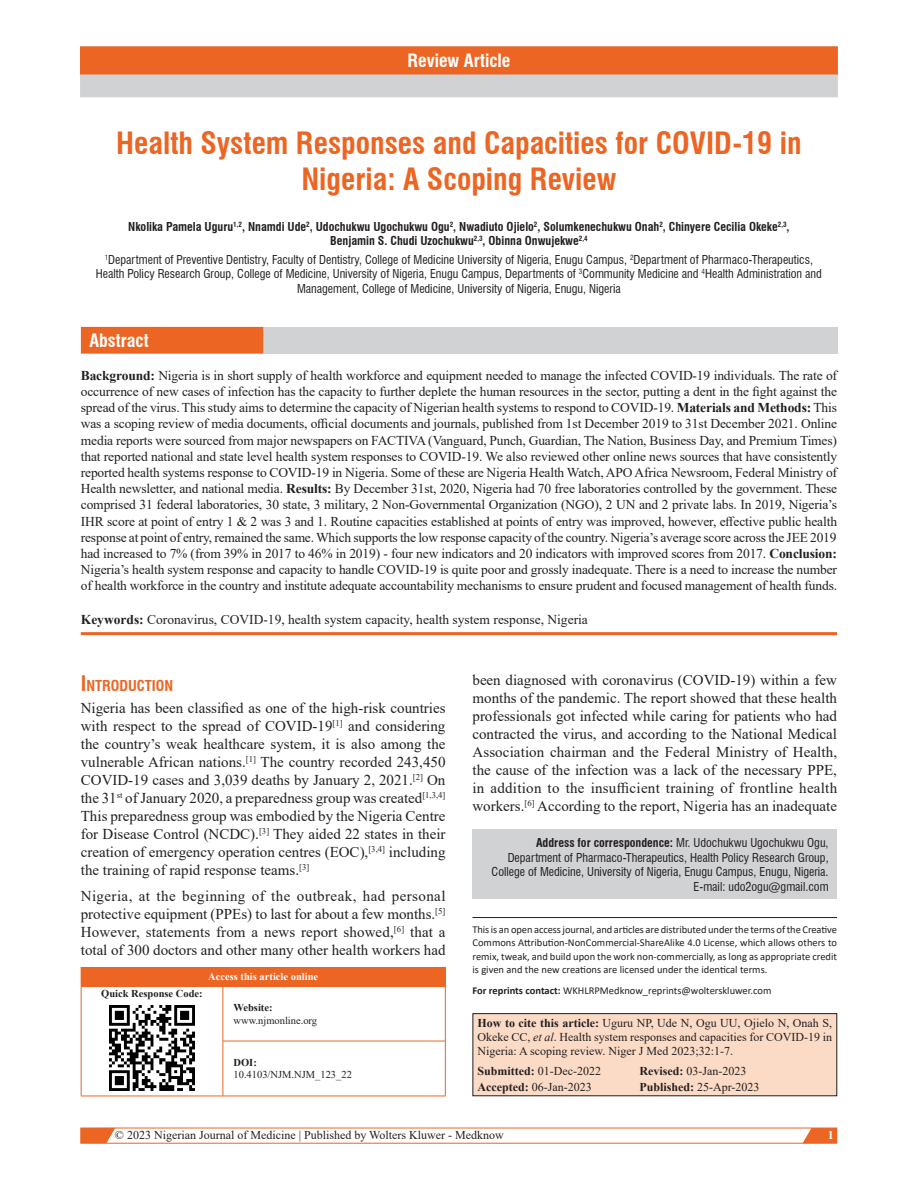
<style>
.page{position:relative;width:918px;height:1188px;background:#fff}
.page>*{position:absolute;margin:0;border:0;box-sizing:border-box;transform-origin:0 0}
.t1{font:700 condensed 30px/36px "Swiss 721 BT";color:#ec6523;text-align:center}
.t2{font:700 condensed 18px "Swiss 721 BT";color:#fff}
.t3{font:15px/18px "Times New Roman";color:#231f20;text-align:justify}
.t4{font:700 condensed 14.7px "Swiss 721 BT";color:#ec6523}
.t5{font:13.5px/16.2px "Times New Roman";color:#231f20;text-align:justify}
.t6{font:condensed 12px/14.4px "Swiss 721 BT";color:#231f20;text-align:right}
.t7{font:12px/14.4px "Times New Roman";color:#231f20;text-align:justify}
.t8{font:700 condensed 12px/14.4px "Swiss 721 BT";color:#231f20;text-align:center}
.t9{font:700 12px "Times New Roman";color:#fff}
.t10{font:10.5px/13.5px "Calibri";color:#231f20;text-align:justify}
.t11{font:10.5px "Times New Roman";color:#231f20}
.t12{font:700 10.5px "Times New Roman";color:#231f20}
.t13{font:700 10.5px "Times New Roman";color:#fff}
.s1{font-weight:700}
.s2{font-size:21px}
.s3{font-style:italic}
</style>
<div class="page">
<div style="left:81px;top:327px;width:756px;height:26px;background:#d1d2d4"></div>
<div style="left:81px;top:327px;width:182px;height:26px;background:#ec6523"></div>
<div style="left:80px;top:46px;width:758px;height:51px;background:#d1d2d4"></div>
<div style="left:81px;top:47px;width:756px;height:27px;background:#ec6523"></div>
<div style="left:80px;top:46px;width:758px;height:29px;border:2px solid #ec6523"></div>
<hr style="left:81px;top:632px;width:756px;height:3px;background:#ec6523">
<div style="left:473px;top:830px;width:364px;height:69px;background:#d1d2d4"></div>
<hr style="left:472px;top:917px;width:365px;height:1px;background:#231f20">
<div style="left:81px;top:967px;width:364px;height:19px;background:#ec6523"></div>
<svg style="left:445px;top:967px;width:1px;height:19px"></svg>
<hr style="left:81px;top:986px;width:1px;height:55px;background:#ec6523">
<hr style="left:81px;top:1041px;width:1px;height:55px;background:#ec6523">
<hr style="left:81px;top:986px;width:142px;height:1px;background:#ec6523">
<hr style="left:223px;top:986px;width:1px;height:55px;background:#ec6523">
<hr style="left:223px;top:986px;width:223px;height:1px;background:#ec6523">
<hr style="left:445px;top:986px;width:1px;height:55px;background:#ec6523">
<hr style="left:81px;top:1096px;width:142px;height:1px;background:#ec6523">
<hr style="left:223px;top:1041px;width:1px;height:55px;background:#ec6523">
<hr style="left:223px;top:1041px;width:223px;height:1px;background:#ec6523">
<hr style="left:445px;top:1041px;width:1px;height:55px;background:#ec6523">
<hr style="left:223px;top:1096px;width:223px;height:1px;background:#ec6523">
<img style="left:110px;top:1005px;width:84px;height:85px">
<div style="left:473px;top:1014px;width:364px;height:82px;background:#fbdbc5"></div>
<div style="left:472px;top:1013px;width:365px;height:83px;border:1px solid #231f20"></div>
<svg style="left:80px;top:1128px;width:758px;height:16px"></svg>
<h2 class="t2" style="left:407px;top:50px;width:105px">Review Article</h2>
<h1 class="t1" style="left:116px;top:125px;width:687px">Health System Responses and Capacities for COVID‑19 in<br>Nigeria: A Scoping Review</h1>
<p class="t8" style="left:128px;top:219px;width:663px">Nkolika Pamela Uguru<sup>1,2</sup>, Nnamdi Ude<sup>2</sup>, Udochukwu Ugochukwu Ogu<sup>2</sup>, Nwadiuto Ojielo<sup>2</sup>, Solumkenechukwu Onah<sup>2</sup>, Chinyere Cecilia Okeke<sup>2,3</sup>,<br>Benjamin S. Chudi Uzochukwu<sup>2,3</sup>, Obinna Onwujekwe<sup>2,4</sup></p>
<p class="t6" style="left:96px;top:253px;width:728px;text-align:center"><sup>1</sup>Department of Preventive Dentistry, Faculty of Dentistry, College of Medicine University of Nigeria, Enugu Campus, <sup>2</sup>Department of Pharmaco‑Therapeutics,<br>Health Policy Research Group, College of Medicine, University of Nigeria, Enugu Campus, Departments of <sup>3</sup>Community Medicine and <sup>4</sup>Health Administration and<br>Management, College of Medicine, University of Nigeria, Enugu, Nigeria</p>
<h2 class="t2" style="left:89px;top:330px;width:61px">Abstract</h2>
<p class="t5" style="left:81px;top:367px;width:758px"><span class="s1">Background:</span> Nigeria is in short supply of health workforce and equipment needed to manage the infected COVID-19 individuals. The rate of occurrence of new cases of infection has the capacity to further deplete the human resources in the sector, putting a dent in the fight against the spread of the virus. This study aims to determine the capacity of Nigerian health systems to respond to COVID-19. <span class="s1">Materials and Methods:</span> This was a scoping review of media documents, official documents and journals, published from 1st December 2019 to 31st December 2021. Online media reports were sourced from major newspapers on FACTIVA (Vanguard, Punch, Guardian, The Nation, Business Day, and Premium Times) that reported national and state level health system responses to COVID-19. We also reviewed other online news sources that have consistently reported health systems response to COVID-19 in Nigeria. Some of these are Nigeria Health Watch, APO Africa Newsroom, Federal Ministry of Health newsletter, and national media. <span class="s1">Results:</span> By December 31st, 2020, Nigeria had 70 free laboratories controlled by the government. These comprised 31 federal laboratories, 30 state, 3 military, 2 Non-Governmental Organization (NGO), 2 UN and 2 private labs. In 2019, Nigeria’s IHR score at point of entry 1 &amp; 2 was 3 and 1. Routine capacities established at points of entry was improved, however, effective public health response at point of entry, remained the same. Which supports the low response capacity of the country. Nigeria’s average score across the JEE 2019 had increased to 7% (from 39% in 2017 to 46% in 2019) - four new indicators and 20 indicators with improved scores from 2017. <span class="s1">Conclusion:<br></span>Nigeria’s health system response and capacity to handle COVID-19 is quite poor and grossly inadequate. There is a need to increase the number of health workforce in the country and institute adequate accountability mechanisms to ensure prudent and focused management of health funds.</p>
<p class="t5" style="left:81px;top:611px;width:509px"><span class="s1">Keywords:</span> Coronavirus, COVID‑19, health system capacity, health system response, Nigeria</p>
<p class="t4" style="left:81px;top:676px;width:94px"><span class="s2">I</span>NTRODUCTION</p>
<p class="t3" style="left:81px;top:698px;width:366px">Nigeria has been classified as one of the high‑risk countries with respect to the spread of COVID‑19<sup>[1]</sup> and considering the country’s weak healthcare system, it is also among the vulnerable African nations.<sup>[1]</sup> The country recorded 243,450<br>COVID‑19 cases and 3,039 deaths by January 2, 2021.<sup>[2]</sup> On the 31<sup>st</sup> of January 2020, a preparedness group was created<sup>[1,3,4] </sup>This preparedness group was embodied by the Nigeria Centre for Disease Control (NCDC).<sup>[3]</sup> They aided 22 states in their creation of emergency operation centres (EOC),<sup>[3,4]</sup> including the training of rapid response teams.<sup>[3]</sup></p>
<p class="t3" style="left:81px;top:887px;width:366px">Nigeria, at the beginning of the outbreak, had personal protective equipment (PPEs) to last for about a few months.<sup>[5] </sup>However, statements from a news report showed,<sup>[6]</sup> that a total of 300 doctors and other many other health workers had</p>
<p class="t13" style="left:208px;top:969px;width:111px">Access this article online</p>
<p class="t12" style="left:101px;top:986px;width:103px">Quick Response Code:</p>
<p class="t3" style="left:472px;top:671px;width:366px">been diagnosed with coronavirus (COVID‑19) within a few months of the pandemic. The report showed that these health professionals got infected while caring for patients who had contracted the virus, and according to the National Medical Association chairman and the Federal Ministry of Health, the cause of the infection was a lack of the necessary PPE, in addition to the insufficient training of frontline health workers.<sup>[6]</sup> According to the report, Nigeria has an inadequate</p>
<p class="t6" style="left:492px;top:836px;width:339px"><span class="s1">Address for correspondence:</span> Mr. Udochukwu Ugochukwu Ogu, Department of Pharmaco‑Therapeutics, Health Policy Research Group, College of Medicine, University of Nigeria, Enugu Campus, Enugu, Nigeria.<br>E‑mail: udo2ogu@gmail.com</p>
<p class="t10" style="left:472px;top:922px;width:366px">This is an open access journal, and articles are distributed under the terms of the Creative Commons Attribution‑NonCommercial‑ShareAlike 4.0 License, which allows others to remix, tweak, and build upon the work non‑commercially, as long as appropriate credit is given and the new creations are licensed under the identical terms.</p>
<p class="t10" style="left:472px;top:983px;width:300px"><span class="s1">For reprints contact:</span> WKHLRPMedknow_reprints@wolterskluwer.com</p>
<p class="t12" style="left:234px;top:1000px;width:41px">Website:</p>
<p class="t11" style="left:234px;top:1013px;width:85px">www.njmonline.org</p>
<p class="t12" style="left:234px;top:1055px;width:25px">DOI:</p>
<p class="t11" style="left:234px;top:1068px;width:120px">10.4103/NJM.NJM_123_22</p>
<p class="t7" style="left:478px;top:1015px;width:356px"><span class="s1">How to cite this article:</span> Uguru NP, Ude N, Ogu UU, Ojielo N, Onah S, Okeke CC, <span class="s3">et al</span>. Health system responses and capacities for COVID‑19 in Nigeria: A scoping review. Niger J Med 2023;32:1-7.</p>
<p class="t7" style="left:478px;top:1064px;width:125px"><span class="s1">Submitted:</span> 01‑Dec‑2022</p>
<p class="t7" style="left:640px;top:1064px;width:108px"><span class="s1">Revised:</span> 03‑Jan‑2023</p>
<p class="t7" style="left:478px;top:1080px;width:116px"><span class="s1">Accepted:</span> 06‑Jan‑2023</p>
<p class="t7" style="left:640px;top:1080px;width:122px"><span class="s1">Published:</span> 25-Apr-2023</p>
<p class="t7" style="left:115px;top:1128px;width:390px">© 2023 Nigerian Journal of Medicine | Published by Wolters Kluwer - Medknow</p>
<p class="t9" style="left:828px;top:1127px;width:7px">1</p>
</div>
